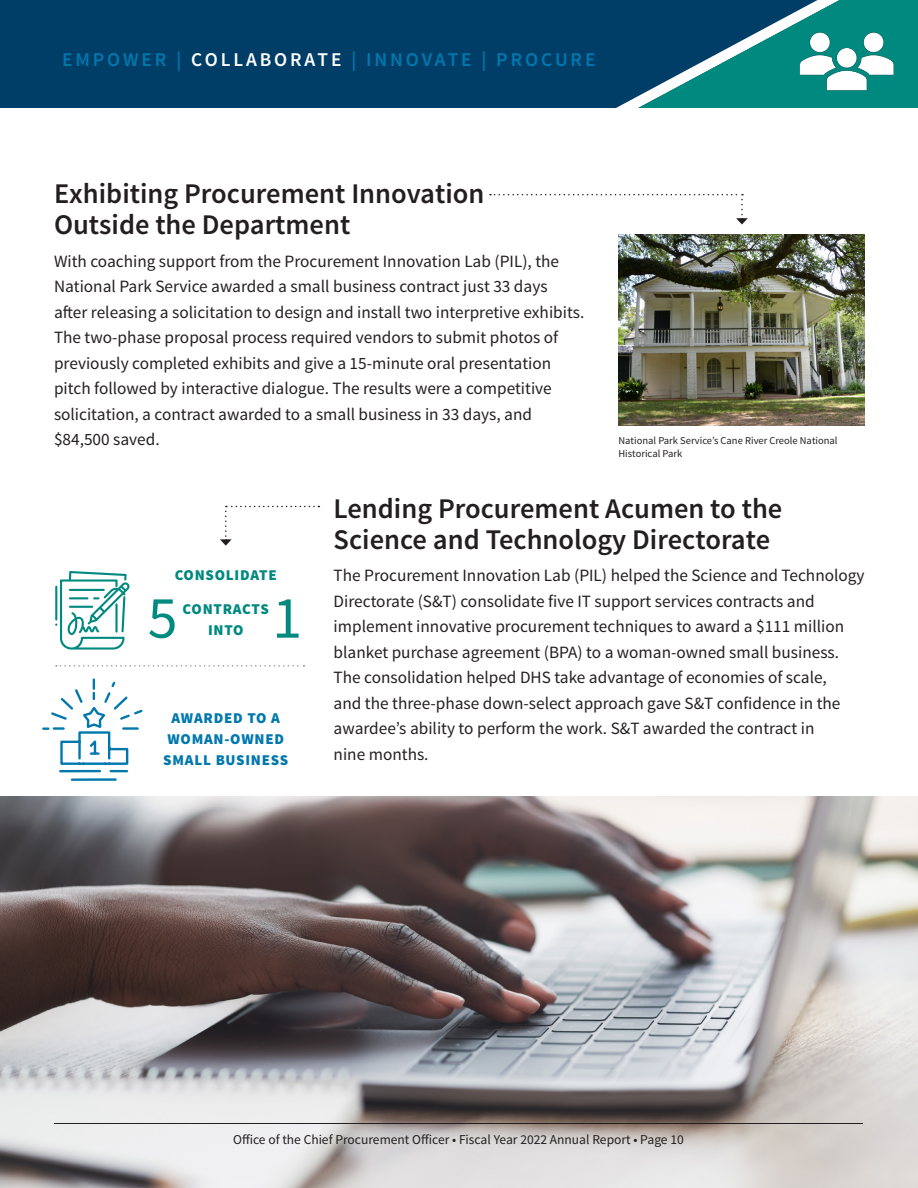
<style>
.page{position:relative;width:918px;height:1188px;background:#fff}
.page>*{position:absolute;margin:0;border:0;box-sizing:border-box;transform-origin:0 0}
.t1{font:60px "Source Sans Pro";color:#00897f}
.t2{font:600 28.5px/31.5px "Source Sans Pro";color:#231f20}
.t3{font:600 19.5px "Source Sans Pro";letter-spacing:.15em;color:#0078ae}
.Body_Bigger{font:17.25px/25.5px "Source Sans Pro";color:#231f20}
.t4{font:900 15px/21px "Source Sans Pro";letter-spacing:.05em;color:#0078ae;text-align:center}
.t5{font:900 15px/21px "Source Sans Pro";letter-spacing:.05em;color:#00897f;text-align:center}
.t6{font:13.5px "Source Sans Pro";color:#231f20}
.t7{font:10.5px/12.6px "Source Sans Pro";color:#231f20}
.s1{color:#fff}
</style>
<div class="page">
<div style="left:0;top:0;width:918px;height:108px;background:#003e67"></div>
<svg style="left:638px;top:0;width:280px;height:108px"></svg>
<img style="left:797px;top:27px;width:101px;height:66px">
<img style="left:0;top:796px;width:917px;height:392px">
<hr style="left:54px;top:1123px;width:809px;height:1px;background:#231f20">
<svg style="left:490px;top:194px;width:258px;height:31px"></svg>
<img style="left:619px;top:234px;width:246px;height:192px">
<svg style="left:55px;top:571px;width:75px;height:79px"></svg>
<svg style="left:220px;top:506px;width:99px;height:40px"></svg>
<svg style="left:42px;top:678px;width:101px;height:103px"></svg>
<svg style="left:56px;top:665px;width:248px;height:2px"></svg>
<p class="t3" style="left:62px;top:47px;width:535px">EMPOWER | <span class="s1">COLLABORATE</span> | INNOVATE | PROCURE</p>
<h3 class="t2" style="left:54px;top:178px;width:432px">Exhibiting Procurement Innovation<br>Outside the Department</h3>
<p class="Body_Bigger" style="left:54px;top:248px;width:532px">With coaching support from the Procurement Innovation Lab (PIL), the National Park Service awarded a small business contract just 33 days after releasing a solicitation to design and install two interpretive exhibits.<br>The two-phase proposal process required vendors to submit photos of previously completed exhibits and give a 15-minute oral presentation pitch followed by interactive dialogue. The results were a competitive solicitation, a contract awarded to a small business in 33 days, and $84,500 saved.</p>
<p class="t7" style="left:619px;top:435px;width:221px">National Park Service’s Cane River Creole National<br>Historical Park</p>
<p class="t5" style="left:175px;top:565px;width:104px">CONSOLIDATE</p>
<p class="t5" style="left:183px;top:599px;width:88px">CONTRACTS<br>INTO</p>
<p class="t1" style="left:272px;top:581px;width:31px">1</p>
<p class="t1" style="left:148px;top:581px;width:31px">5</p>
<p class="t4" style="left:163px;top:709px;width:127px">AWARDED TO A<br>WOMAN-OWNED<br>SMALL BUSINESS</p>
<h3 class="t2" style="left:334px;top:493px;width:450px">Lending Procurement Acumen to the<br>Science and Technology Directorate</h3>
<p class="Body_Bigger" style="left:334px;top:563px;width:532px">The Procurement Innovation Lab (PIL) helped the Science and Technology Directorate (S&amp;T) consolidate five IT support services contracts and implement innovative procurement techniques to award a $111 million blanket purchase agreement (BPA) to a woman-owned small business.<br>The consolidation helped DHS take advantage of economies of scale,<br>and the three-phase down-select approach gave S&amp;T confidence in the awardee’s ability to perform the work. S&amp;T awarded the contract in<br>nine months.</p>
<p class="t6" style="left:233px;top:1131px;width:452px">Office of the Chief Procurement Officer • Fiscal Year 2022 Annual Report • Page 10</p>
</div>
